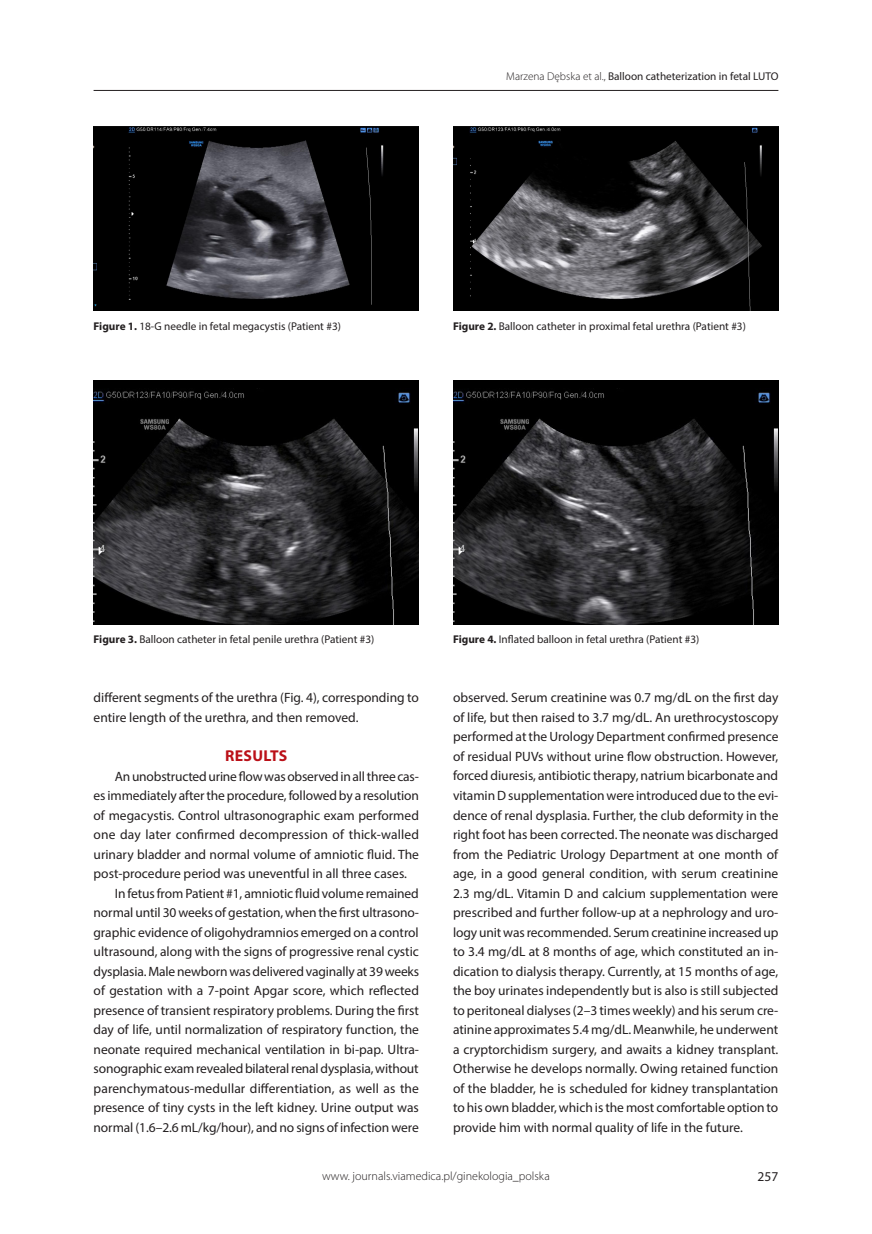
<style>
.page{position:relative;width:872px;height:1234px;background:#fff}
.page>*{position:absolute;margin:0;border:0;box-sizing:border-box;transform-origin:0 0}
._05_-_Srodtytul_1{font:700 15.75px "Myriad Pro";letter-spacing:.02em;color:#bb1018}
._08_-_Tekst{font:13.5px/19.5px "Myriad Pro";color:#231f20;text-align:justify}
._99_str_P{font:13.5px "Myriad Pro";color:#231f20}
.t1{font:300 12px "Myriad Pro";color:#231f20}
._21_-_Rycina_-_podpi{font:11.25px "Myriad Pro";color:#231f20}
.s1{font-weight:300}
.s2{font-weight:700}
</style>
<div class="page">
<hr style="left:94px;top:90px;width:684px;height:1px;background:#231f20">
<img style="left:94px;top:126px;width:325px;height:184px">
<img style="left:453px;top:126px;width:325px;height:184px">
<img style="left:94px;top:380px;width:325px;height:244px">
<img style="left:453px;top:380px;width:325px;height:244px">
<p class="_21_-_Rycina_-_podpi" style="left:506px;top:70px;width:274px"><span class="s1">Marzena Dębska et al.,</span> Balloon catheterization in fetal LUTO</p>
<p class="_21_-_Rycina_-_podpi" style="left:94px;top:319px;width:249px"><span class="s2">Figure 1.</span> 18-G needle in fetal megacystis (Patient #3)</p>
<p class="_21_-_Rycina_-_podpi" style="left:453px;top:319px;width:294px"><span class="s2">Figure 2.</span> Balloon catheter in proximal fetal urethra (Patient #3)</p>
<p class="_21_-_Rycina_-_podpi" style="left:94px;top:632px;width:282px"><span class="s2">Figure 3.</span> Balloon catheter in fetal penile urethra (Patient #3)</p>
<p class="_21_-_Rycina_-_podpi" style="left:453px;top:632px;width:248px"><span class="s2">Figure 4.</span> Inflated balloon in fetal urethra (Patient #3)</p>
<p class="_08_-_Tekst" style="left:94px;top:687px;width:327px">different segments of the urethra (Fig. 4), corresponding to entire length of the urethra, and then removed.</p>
<p class="_05_-_Srodtytul_1" style="left:225px;top:745px;width:64px">RESULTS</p>
<p class="_08_-_Tekst" style="left:94px;top:765px;width:327px;text-indent:21px">An unobstructed urine flow was observed in all three cas&shy;es immediately after the procedure, followed by a resolution of megacystis. Control ultrasonographic exam performed one day later confirmed decompression of thick-walled urinary bladder and normal volume of amniotic fluid. The post-procedure period was uneventful in all three cases.</p>
<p class="_08_-_Tekst" style="left:94px;top:882px;width:327px;text-indent:21px">In fetus from Patient #1, amniotic fluid volume remained normal until 30 weeks of gestation, when the first ultrasono&shy;graphic evidence of oligohydramnios emerged on a control ultrasound, along with the signs of progressive renal cystic dysplasia. Male newborn was delivered vaginally at 39 weeks of gestation with a 7-point Apgar score, which reflected presence of transient respiratory problems. During the first day of life, until normalization of respiratory function, the neonate required mechanical ventilation in bi-pap. Ultra&shy;sonographic exam revealed bilateral renal dysplasia, without parenchymatous-medullar differentiation, as well as the presence of tiny cysts in the left kidney. Urine output was normal (1.6–2.6 mL/kg/hour), and no signs of infection were</p>
<p class="_08_-_Tekst" style="left:453px;top:687px;width:327px">observed. Serum creatinine was 0.7 mg/dL on the first day of life, but then raised to 3.7 mg/dL. An urethrocystoscopy performed at the Urology Department confirmed presence of residual PUVs without urine flow obstruction. However, forced diuresis, antibiotic therapy, natrium bicarbonate and vitamin D supplementation were introduced due to the evi&shy;dence of renal dysplasia. Further, the club deformity in the right foot has been corrected. The neonate was discharged from the Pediatric Urology Department at one month of age, in a good general condition, with serum creatinine 2.3 mg/dL. Vitamin D and calcium supplementation were prescribed and further follow-up at a nephrology and uro&shy;logy unit was recommended. Serum creatinine increased up to 3.4 mg/dL at 8 months of age, which constituted an in&shy;dication to dialysis therapy. Currently, at 15 months of age, the boy urinates independently but is also is still subjected to peritoneal dialyses (2–3 times weekly) and his serum cre&shy;atinine approximates 5.4 mg/dL. Meanwhile, he underwent a cryptorchidism surgery, and awaits a kidney transplant.<br>Otherwise he develops normally. Owing retained function of the bladder, he is scheduled for kidney transplantation to his own bladder, which is the most comfortable option to provide him with normal quality of life in the future.</p>
<p class="t1" style="left:322px;top:1169px;width:229px">www. journals.viamedica.pl/ginekologia_polska</p>
<p class="_99_str_P" style="left:757px;top:1168px;width:22px">257</p>
</div>
